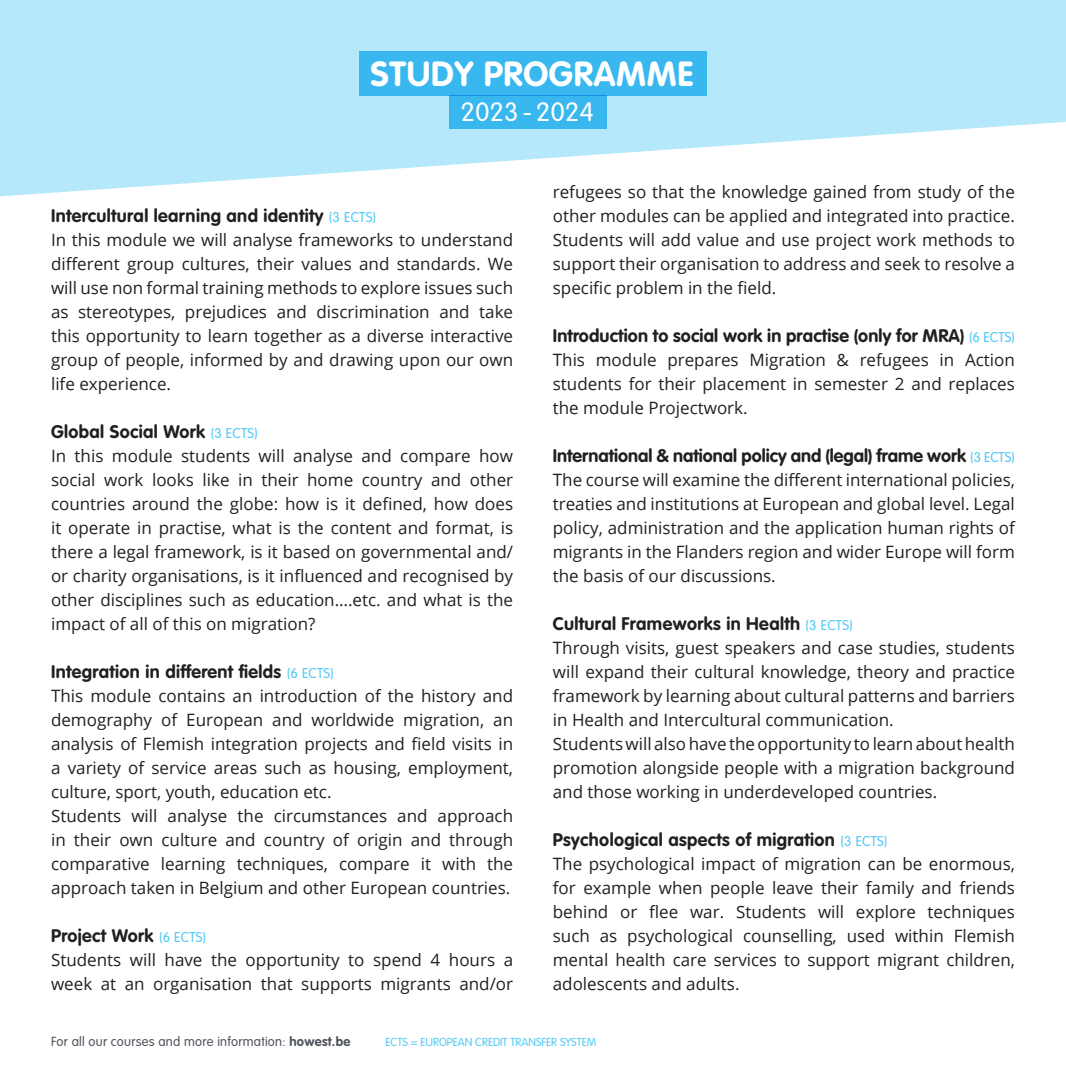
<style>
.page{position:relative;width:1066px;height:1066px;background:#fff}
.page>*{position:absolute;margin:0;border:0;box-sizing:border-box;transform-origin:0 0}
.t1{font:700 34.4px "VAG Rounded Std";letter-spacing:.02em;color:#fff}
.t2{font:300 26.2px "VAG Rounded Std";letter-spacing:.02em;color:#fff}
.t3{font:700 18px "VAG Rounded Std";letter-spacing:.02em;color:#231f20}
.t4{font:700 18px "VAG Rounded Std";color:#231f20}
.t5{font:17px/24px "Open Sans";color:#231f20;text-align:justify}
.t6{font:300 13px "VAG Rounded Std";letter-spacing:.02em;color:#4f535c}
.t7{font:300 11.4px "VAG Rounded Std";color:#51caf5}
.s1{font-weight:300;font-size:14px;color:#51caf5}
.s2{font-weight:700}
</style>
<div class="page">
<svg style="left:0;top:0;width:1066px;height:197px;fill:#b4e8fa"></svg>
<div style="left:359px;top:51px;width:348px;height:45px;background:#39b8f0"></div>
<div style="left:449px;top:96px;width:157px;height:33px;background:#39b8f0"></div>
<h1 class="t1" style="left:370px;top:54px;width:325px">STUDY PROGRAMME</h1>
<h2 class="t2" style="left:461px;top:97px;width:134px">2023 - 2024</h2>
<p class="t3" style="left:51px;top:205px;width:327px">Intercultural learning and identity <span class="s1">(3 ECTS)</span></p>
<p class="t5" style="left:51px;top:227px;width:464px">In this module we will analyse frameworks to understand different group cultures, their values and standards. We will use non formal training methods to explore issues such as stereotypes, prejudices and discrimination and take this opportunity to learn together as a diverse interactive group of people, informed by and drawing upon our own life experience.</p>
<p class="t3" style="left:51px;top:421px;width:208px">Global Social Work <span class="s1">(3 ECTS)</span></p>
<p class="t5" style="left:51px;top:443px;width:464px">In this module students will analyse and compare how social work looks like in their home country and other countries around the globe: how is it defined, how does it operate in practise, what is the content and format, is there a legal framework, is it based on governmental and/ or charity organisations, is it influenced and recognised by other disciplines such as education….etc. and what is the impact of all of this on migration?</p>
<p class="t3" style="left:51px;top:661px;width:284px">Integration in different fields <span class="s1">(6 ECTS)</span></p>
<p class="t5" style="left:51px;top:683px;width:464px;text-align:left">This module contains an introduction of the history and demography of European and worldwide migration, an analysis of Flemish integration projects and field visits in a variety of service areas such as housing, employment, culture, sport, youth, education etc.<br>Students will analyse the circumstances and approach in their own culture and country of origin and through comparative learning techniques, compare it with the approach taken in Belgium and other European countries.</p>
<p class="t3" style="left:51px;top:925px;width:157px">Project Work <span class="s1">(6 ECTS)</span></p>
<p class="t5" style="left:51px;top:947px;width:464px">Students will have the opportunity to spend 4 hours a week at an organisation that supports migrants and/or</p>
<p class="t5" style="left:553px;top:179px;width:464px">refugees so that the knowledge gained from study of the other modules can be applied and integrated into practice.<br>Students will add value and use project work methods to support their organisation to address and seek to resolve a specific problem in the field.</p>
<p class="t3" style="left:553px;top:325px;width:464px">Introduction to social work in practise (only for MRA) <span class="s1">(6 ECTS)</span></p>
<p class="t5" style="left:553px;top:347px;width:464px">This module prepares Migration &amp; refugees in Action students for their placement in semester 2 and replaces the module Projectwork.</p>
<p class="t4" style="left:553px;top:445px;width:464px">International &amp; national policy and (legal) frame work <span class="s1">(3 ECTS)</span></p>
<p class="t5" style="left:553px;top:467px;width:464px">The course will examine the different international policies, treaties and institutions at European and global level. Legal policy, administration and the application human rights of migrants in the Flanders region and wider Europe will form the basis of our discussions.</p>
<p class="t3" style="left:553px;top:613px;width:301px">Cultural Frameworks in Health <span class="s1">(3 ECTS)</span></p>
<p class="t5" style="left:553px;top:635px;width:464px;text-align:left">Through visits, guest speakers and case studies, students will expand their cultural knowledge, theory and practice framework by learning about cultural patterns and barriers in Health and Intercultural communication.<br>Students will also have the opportunity to learn about health promotion alongside people with a migration background and those working in underdeveloped countries.</p>
<p class="t3" style="left:553px;top:829px;width:336px">Psychological aspects of migration <span class="s1">(3 ECTS)</span></p>
<p class="t5" style="left:553px;top:851px;width:464px">The psychological impact of migration can be enormous, for example when people leave their family and friends behind or flee war. Students will explore techniques such as psychological counselling, used within Flemish mental health care services to support migrant children, adolescents and adults.</p>
<p class="t6" style="left:51px;top:1034px;width:301px">For all our courses and more information: <span class="s2">howest.be</span></p>
<p class="t7" style="left:386px;top:1036px;width:212px">ECTS = EUROPEAN CREDIT TRANSFER SYSTEM</p>
</div>
